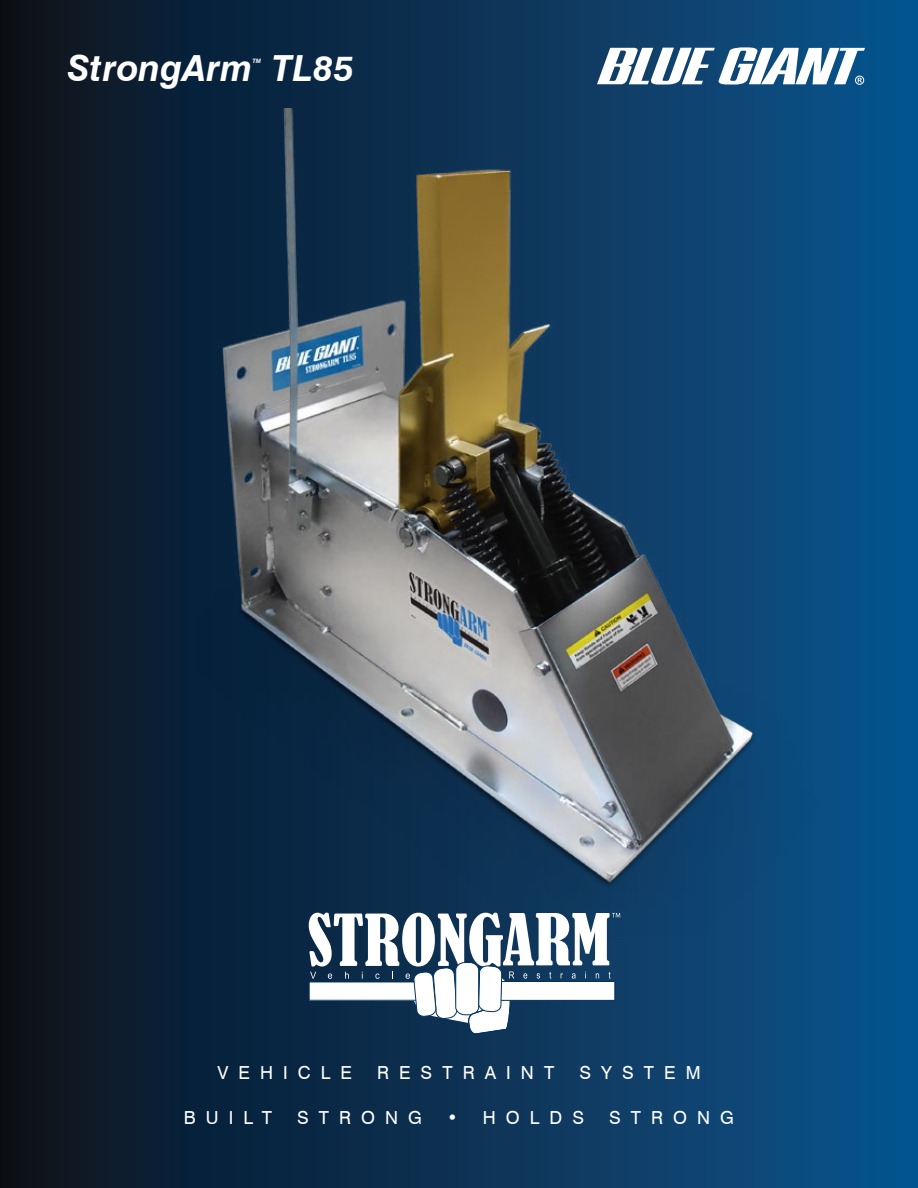
<style>
.page{position:relative;width:918px;height:1188px;background:#fff}
.page>*{position:absolute;margin:0;border:0;box-sizing:border-box;transform-origin:0 0}
.t1{font:italic 700 36px "Swiss 721 BT";letter-spacing:.01em;color:#fff}
.t2{font:18px "Swiss 721 BT";letter-spacing:.56em;color:#fff}
.t3{font:italic 700 6px "Swiss 721 BT";color:#fff}
</style>
<div class="page">
<div style="left:0;top:0;width:918px;height:1188px;background:linear-gradient(to right,#0c121c,#0b548e)"></div>
<img style="left:36px;top:108px;width:819px;height:856px">
<svg style="left:597px;top:47px;width:268px;height:38px"></svg>
<svg style="left:309px;top:913px;width:311px;height:122px"></svg>
<h1 class="t1" style="left:68px;top:46px;width:186px">StrongArm</h1>
<p class="t3" style="left:253px;top:57px;width:10px">TM</p>
<h1 class="t1" style="left:272px;top:46px;width:84px">TL85</h1>
<p class="t2" style="left:217px;top:1061px;width:136px">VEHICLE</p>
<p class="t2" style="left:377px;top:1061px;width:179px">RESTRAINT</p>
<p class="t2" style="left:579px;top:1061px;width:123px">SYSTEM</p>
<p class="t2" style="left:184px;top:1106px;width:90px">BUILT</p>
<p class="t2" style="left:297px;top:1106px;width:126px">STRONG</p>
<p class="t2" style="left:447px;top:1106px;width:138px">• HOLDS</p>
<p class="t2" style="left:609px;top:1106px;width:126px">STRONG</p>
</div>
